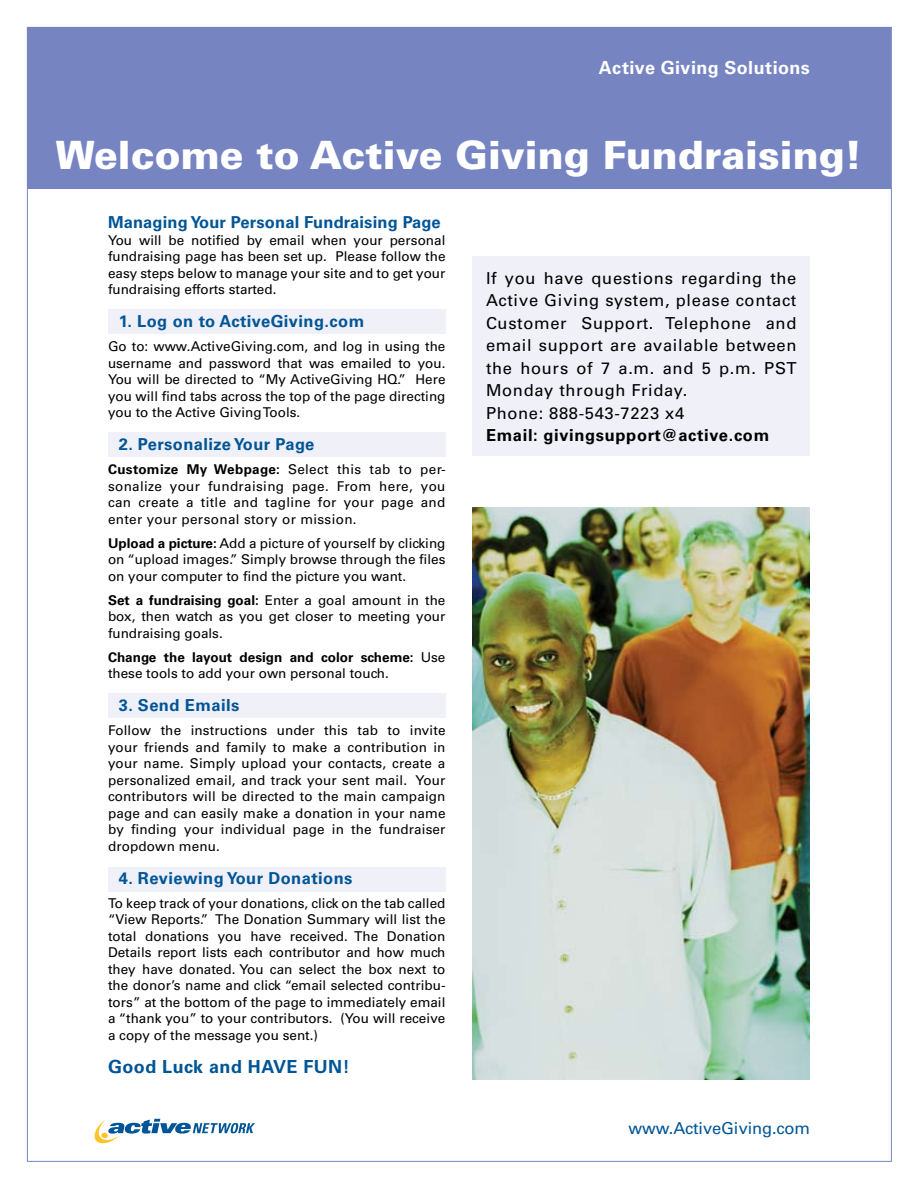
<style>
.page{position:relative;width:918px;height:1188px;background:#fff}
.page>*{position:absolute;margin:0;border:0;box-sizing:border-box;transform-origin:0 0}
.t1{font:900 39px "Univers";color:#fff}
.t2{font:700 18px "Univers";letter-spacing:.025em;color:#fff}
.t3{font:700 18px "Univers";letter-spacing:.025em;color:#005596}
.t4{font:16.5px/22.5px "Univers";letter-spacing:.04em;color:#000}
.t5{font:700 16.5px "Univers";letter-spacing:.025em;color:#005596}
.t6{font:700 16.5px "Univers";letter-spacing:.04em;color:#000}
.t7{font:16.5px "Univers";letter-spacing:-.01em;color:#005596}
.t8{font:13.5px/16.5px "Univers";color:#000;text-align:justify}
.s1{font-weight:700}
</style>
<div class="page">
<svg style="left:95px;top:1119px;width:160px;height:24px"></svg>
<div style="left:28px;top:27px;width:863px;height:162px;background:#7685c2"></div>
<div style="left:108px;top:867px;width:338px;height:25px;background:#eff0f8"></div>
<div style="left:108px;top:693px;width:338px;height:25px;background:#eff0f8"></div>
<div style="left:108px;top:432px;width:338px;height:25px;background:#eff0f8"></div>
<div style="left:108px;top:309px;width:338px;height:25px;background:#eff0f8"></div>
<div style="left:472px;top:256px;width:338px;height:200px;background:#eff0f8"></div>
<img style="left:472px;top:508px;width:338px;height:572px">
<h2 class="t2" style="left:599px;top:57px;width:212px">Active Giving Solutions</h2>
<h1 class="t1" style="left:56px;top:130px;width:808px">Welcome to Active Giving Fundraising!</h1>
<p class="t5" style="left:108px;top:213px;width:334px">Managing Your Personal Fundraising Page</p>
<p class="t8" style="left:108px;top:232px;width:339px">You will be notified by email when your personal fundraising page has been set up. Please follow the easy steps below to manage your site and to get your fundraising efforts started.</p>
<p class="t5" style="left:119px;top:312px;width:247px">1. Log on to ActiveGiving.com</p>
<p class="t8" style="left:108px;top:338px;width:339px">Go to: www.ActiveGiving.com, and log in using the username and password that was emailed to you.<br>You will be directed to “My ActiveGiving HQ.” Here you will find tabs across the top of the page directing you to the Active Giving Tools.</p>
<p class="t5" style="left:119px;top:435px;width:197px">2. Personalize Your Page</p>
<p class="t8" style="left:108px;top:461px;width:339px"><span class="s1">Customize My Webpage:</span> Select this tab to per&shy;sonalize your fundraising page. From here, you can create a title and tagline for your page and enter your personal story or mission.</p>
<p class="t8" style="left:108px;top:535px;width:339px"><span class="s1">Upload a picture:</span> Add a picture of yourself by clicking on “upload images.” Simply browse through the files on your computer to find the picture you want.</p>
<p class="t8" style="left:108px;top:592px;width:339px"><span class="s1">Set a fundraising goal:</span> Enter a goal amount in the box, then watch as you get closer to meeting your fundraising goals.</p>
<p class="t8" style="left:108px;top:649px;width:339px"><span class="s1">Change the layout design and color scheme:</span> Use these tools to add your own personal touch.</p>
<p class="t5" style="left:119px;top:696px;width:122px">3. Send Emails</p>
<p class="t8" style="left:108px;top:722px;width:339px">Follow the instructions under this tab to invite your friends and family to make a contribution in your name. Simply upload your contacts, create a personalized email, and track your sent mail. Your contributors will be directed to the main campaign page and can easily make a donation in your name by finding your individual page in the fundraiser dropdown menu.</p>
<p class="t5" style="left:119px;top:868px;width:235px">4. Reviewing Your Donations</p>
<p class="t8" style="left:108px;top:895px;width:339px">To keep track of your donations, click on the tab called “View Reports.” The Donation Summary will list the total donations you have received. The Donation Details report lists each contributor and how much they have donated. You can select the box next to the donor’s name and click “email selected contribu&shy;tors” at the bottom of the page to immediately email a “thank you” to your contributors. (You will receive a copy of the message you sent.)</p>
<h2 class="t3" style="left:108px;top:1056px;width:243px">Good Luck and HAVE FUN!</h2>
<p class="t4" style="left:486px;top:266px;width:312px">If you have questions regarding the<br>Active Giving system, please contact<br>Customer Support. Telephone and email support are available between the hours of 7 a.m. and 5 p.m. PST<br>Monday through Friday.<br>Phone: 888-543-7223 x4</p>
<p class="t6" style="left:486px;top:426px;width:285px">Email: givingsupport@active.com</p>
<p class="t7" style="left:629px;top:1118px;width:183px">www.ActiveGiving.com</p>
</div>
